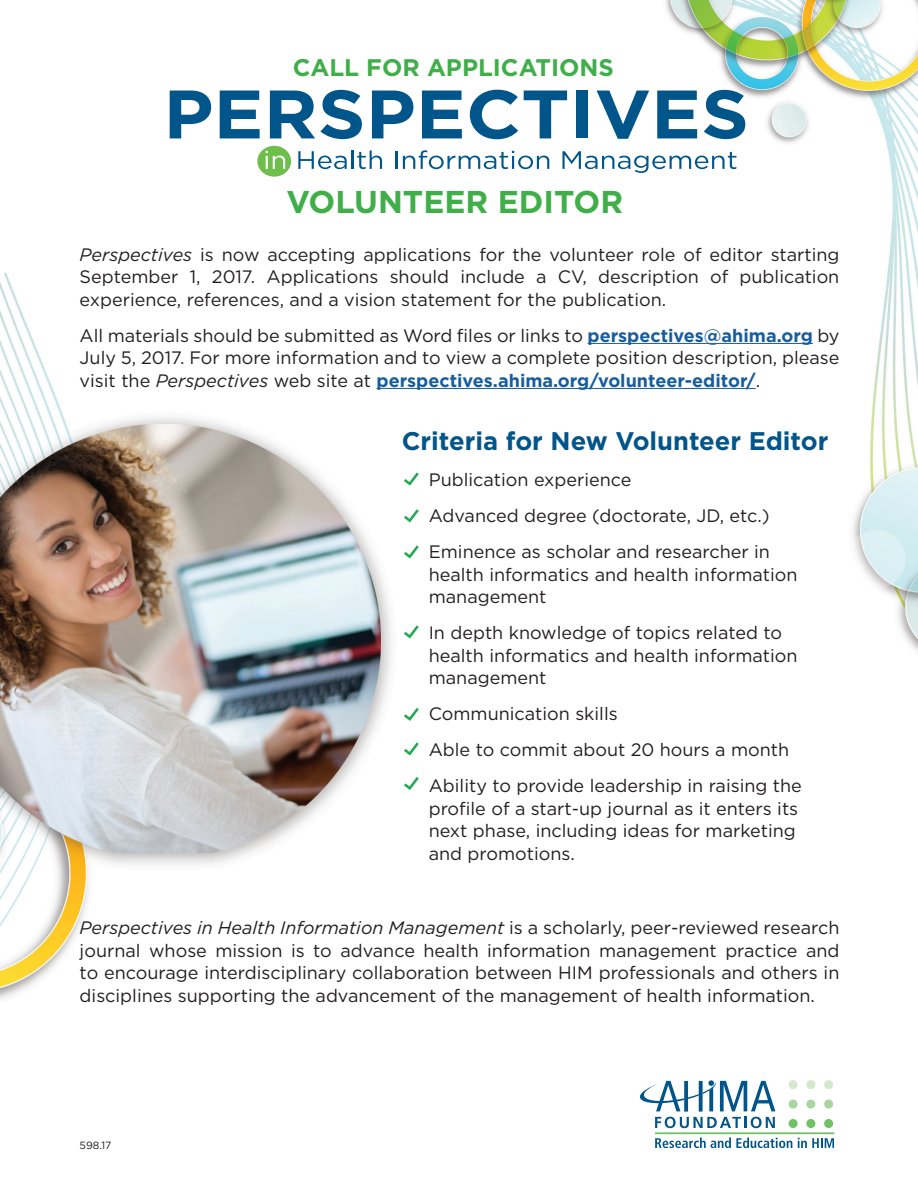
<style>
.page{position:relative;width:918px;height:1188px;background:#fff}
.page>*{position:absolute;margin:0;border:0;box-sizing:border-box;transform-origin:0 0}
.t1{font:700 31.5px "Gotham";color:#40ae49}
.t2{font:700 25.5px "Gotham";color:#00558b}
.t3{font:700 24px "Gotham";color:#40ae49}
.t4{font:18px/22.5px "Gotham";color:#231f20;text-align:justify}
.t5{font:10.5px "Gotham";color:#231f20}
.s1{font-style:italic}
.s2{font-weight:700;color:#175d9e}
</style>
<div class="page">
<img style="left:1px;top:0;width:917px;height:1149px">
<hr style="left:588px;top:343px;width:225px;height:1px;background:#175d9e">
<hr style="left:377px;top:388px;width:379px;height:1px;background:#175d9e">
<svg style="left:655px;top:1138px;width:137px;height:10px"></svg>
<svg style="left:798px;top:1138px;width:36px;height:10px"></svg>
<svg style="left:639px;top:1080px;width:136px;height:48px"></svg>
<hr style="left:655px;top:1132px;width:179px;height:2px;background:#71c167">
<svg style="left:824px;top:1080px;width:10px;height:10px"></svg>
<svg style="left:806px;top:1080px;width:10px;height:10px"></svg>
<svg style="left:824px;top:1099px;width:10px;height:10px"></svg>
<svg style="left:806px;top:1099px;width:10px;height:10px"></svg>
<svg style="left:824px;top:1118px;width:10px;height:11px"></svg>
<svg style="left:806px;top:1118px;width:10px;height:11px"></svg>
<svg style="left:788px;top:1080px;width:10px;height:10px"></svg>
<svg style="left:788px;top:1099px;width:10px;height:10px"></svg>
<svg style="left:788px;top:1118px;width:10px;height:11px"></svg>
<svg style="left:170px;top:91px;width:41px;height:47px"></svg>
<svg style="left:220px;top:91px;width:40px;height:47px"></svg>
<svg style="left:270px;top:90px;width:92px;height:49px"></svg>
<svg style="left:372px;top:91px;width:41px;height:47px"></svg>
<svg style="left:422px;top:91px;width:40px;height:47px"></svg>
<svg style="left:470px;top:90px;width:48px;height:49px"></svg>
<svg style="left:524px;top:91px;width:43px;height:47px"></svg>
<div style="left:576px;top:91px;width:12px;height:47px;background:#00558b"></div>
<svg style="left:597px;top:91px;width:52px;height:48px"></svg>
<svg style="left:657px;top:91px;width:40px;height:47px"></svg>
<svg style="left:704px;top:90px;width:41px;height:49px"></svg>
<svg style="left:257px;top:146px;width:34px;height:31px"></svg>
<svg style="left:298px;top:151px;width:49px;height:18px"></svg>
<hr style="left:351px;top:150px;width:3px;height:19px;background:#00558b">
<svg style="left:357px;top:150px;width:25px;height:19px"></svg>
<hr style="left:395px;top:151px;width:3px;height:18px;background:#00558b">
<svg style="left:403px;top:150px;width:146px;height:19px"></svg>
<svg style="left:562px;top:151px;width:174px;height:22px"></svg>
<svg style="left:404px;top:777px;width:15px;height:13px"></svg>
<svg style="left:404px;top:742px;width:15px;height:14px"></svg>
<svg style="left:404px;top:708px;width:15px;height:13px"></svg>
<svg style="left:404px;top:625px;width:15px;height:13px"></svg>
<svg style="left:404px;top:545px;width:15px;height:14px"></svg>
<svg style="left:404px;top:509px;width:15px;height:13px"></svg>
<svg style="left:404px;top:472px;width:15px;height:14px"></svg>
<p class="t3" style="left:293px;top:52px;width:323px">CALL FOR APPLICATIONS</p>
<p class="t1" style="left:286px;top:181px;width:338px">VOLUNTEER EDITOR</p>
<p class="t4" style="left:80px;top:243px;width:761px"><span class="s1">Perspectives</span> is now accepting applications for the volunteer role of editor starting September 1, 2017. Applications should include a CV, description of publication experience, references, and a vision statement for the publication.</p>
<p class="t4" style="left:80px;top:324px;width:761px">All materials should be submitted as Word files or links to <span class="s2">perspectives@ahima.org</span> by July 5, 2017. For more information and to view a complete position description, please visit the <span class="s1">Perspectives</span> web site at <span class="s2">perspectives.ahima.org/volunteer-editor/</span>.</p>
<p class="t2" style="left:402px;top:424px;width:428px">Criteria for New Volunteer Editor</p>
<p class="t4" style="left:429px;top:468px;width:204px">Publication experience</p>
<p class="t4" style="left:429px;top:504px;width:343px">Advanced degree (doctorate, JD, etc.)</p>
<p class="t4" style="left:429px;top:540px;width:370px;text-align:left">Eminence as scholar and researcher in health informatics and health information management</p>
<p class="t4" style="left:429px;top:621px;width:370px;text-align:left">In depth knowledge of topics related to health informatics and health information management</p>
<p class="t4" style="left:429px;top:702px;width:190px">Communication skills</p>
<p class="t4" style="left:429px;top:738px;width:362px">Able to commit about 20 hours a month</p>
<p class="t4" style="left:429px;top:774px;width:375px;text-align:left">Ability to provide leadership in raising the profile of a start-up journal as it enters its next phase, including ideas for marketing and promotions.</p>
<p class="t4" style="left:80px;top:916px;width:761px"><span class="s1">Perspectives in Health Information Management</span> is a scholarly, peer-reviewed research journal whose mission is to advance health information management practice and to encourage interdisciplinary collaboration between HIM professionals and others in disciplines supporting the advancement of the management of health information.</p>
<p class="t5" style="left:80px;top:1138px;width:33px">598.17</p>
</div>
